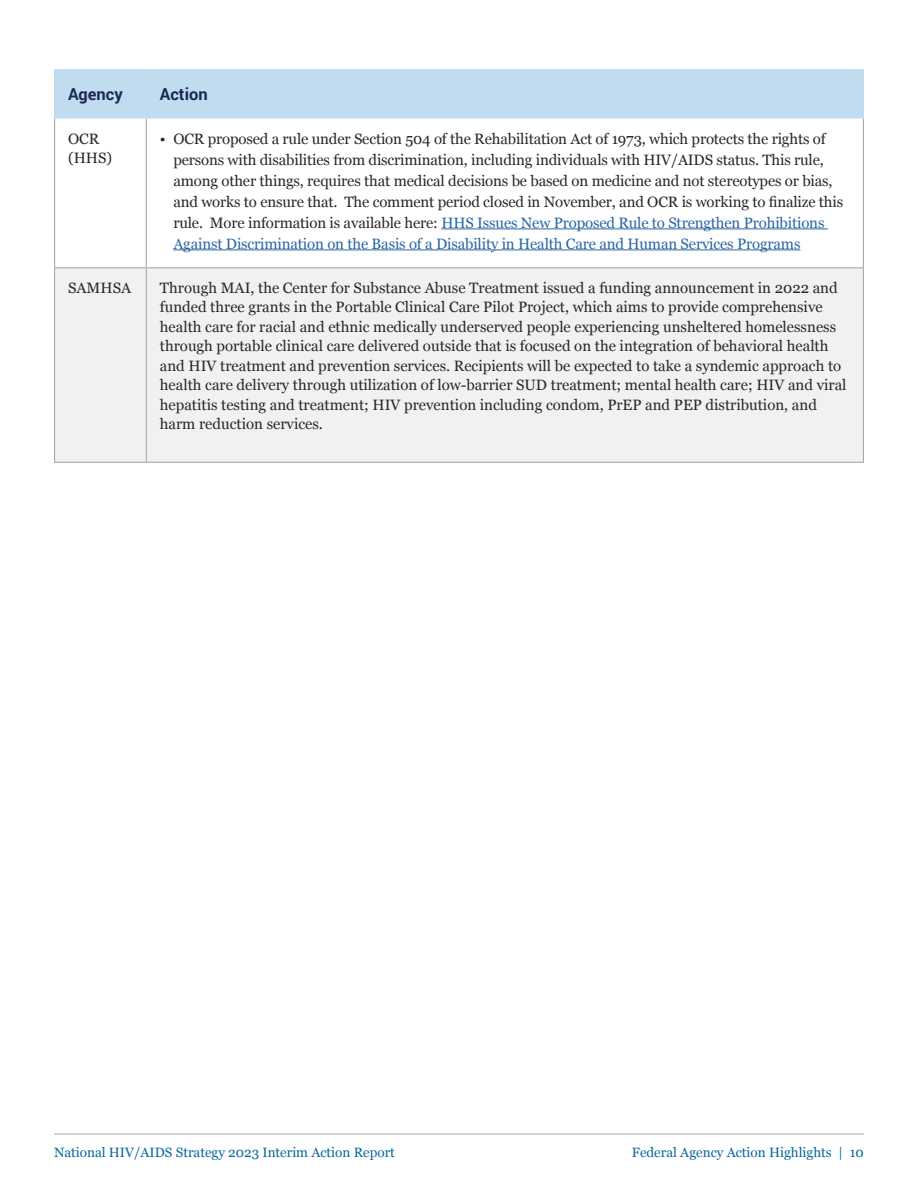
<style>
.page{position:relative;width:918px;height:1188px;background:#fff}
.page>*{position:absolute;margin:0;border:0;box-sizing:border-box;transform-origin:0 0}
.t1{font:700 16.5px "Roboto";color:#1d2855}
.t2{font:15px/19.5px "Georgia";color:#292829}
.t3{font:13.5px "Georgia";color:#08679d}
.s1{color:#2c66a3}
</style>
<div class="page">
<hr style="left:54px;top:1134px;width:810px;height:1px;background:#a7a9ac">
<div style="left:55px;top:70px;width:808px;height:49px;background:#c0dcee"></div>
<svg style="left:55px;top:119px;width:808px;height:148px"></svg>
<div style="left:55px;top:268px;width:808px;height:194px;background:#f1f1f2"></div>
<hr style="left:146px;top:119px;width:1px;height:148px;background:#a7a9ac">
<hr style="left:146px;top:268px;width:1px;height:194px;background:#a7a9ac">
<hr style="left:54px;top:69px;width:92px;height:1px;background:#c0dcee">
<hr style="left:54px;top:70px;width:1px;height:49px;background:#c0dcee">
<hr style="left:146px;top:69px;width:718px;height:1px;background:#c0dcee">
<hr style="left:863px;top:70px;width:1px;height:49px;background:#c0dcee">
<hr style="left:54px;top:268px;width:1px;height:194px;background:#a7a9ac">
<hr style="left:863px;top:268px;width:1px;height:194px;background:#a7a9ac">
<hr style="left:54px;top:462px;width:92px;height:1px;background:#a7a9ac">
<hr style="left:146px;top:462px;width:718px;height:1px;background:#a7a9ac">
<hr style="left:54px;top:119px;width:1px;height:148px;background:#a7a9ac">
<hr style="left:863px;top:119px;width:1px;height:148px;background:#a7a9ac">
<hr style="left:54px;top:267px;width:92px;height:1px;background:#a7a9ac">
<hr style="left:146px;top:267px;width:718px;height:1px;background:#a7a9ac">
<hr style="left:441px;top:229px;width:387px;height:1px;background:#2c66a3">
<hr style="left:173px;top:250px;width:628px;height:1px;background:#2c66a3">
<p class="t1" style="left:68px;top:83px;width:56px">Agency</p>
<p class="t1" style="left:160px;top:83px;width:49px">Action</p>
<p class="t2" style="left:68px;top:128px;width:46px">OCR (HHS)</p>
<p class="t2" style="left:173px;top:127px;width:671px;line-height:21px;text-indent:-14px">• OCR proposed a rule under Section 504 of the Rehabilitation Act of 1973, which protects the rights of persons with disabilities from discrimination, including individuals with HIV/AIDS status. This rule, among other things, requires that medical decisions be based on medicine and not stereotypes or bias, and works to ensure that. The comment period closed in November, and OCR is working to finalize this rule. More information is available here: <span class="s1">HHS Issues New Proposed Rule to Strengthen Prohibitions Against Discrimination on the Basis of a Disability in Health Care and Human Services Programs</span></p>
<p class="t2" style="left:68px;top:277px;width:65px">SAMHSA</p>
<p class="t2" style="left:160px;top:277px;width:688px">Through MAI, the Center for Substance Abuse Treatment issued a funding announcement in 2022 and funded three grants in the Portable Clinical Care Pilot Project, which aims to provide comprehensive health care for racial and ethnic medically underserved people experiencing unsheltered homelessness through portable clinical care delivered outside that is focused on the integration of behavioral health and HIV treatment and prevention services. Recipients will be expected to take a syndemic approach to health care delivery through utilization of low-barrier SUD treatment; mental health care; HIV and viral hepatitis testing and treatment; HIV prevention including condom, PrEP and PEP distribution, and harm reduction services.</p>
<p class="t3" style="left:54px;top:1142px;width:342px">National HIV/AIDS Strategy 2023 Interim Action Report</p>
<p class="t3" style="left:632px;top:1142px;width:233px">Federal Agency Action Highlights | 10</p>
</div>
